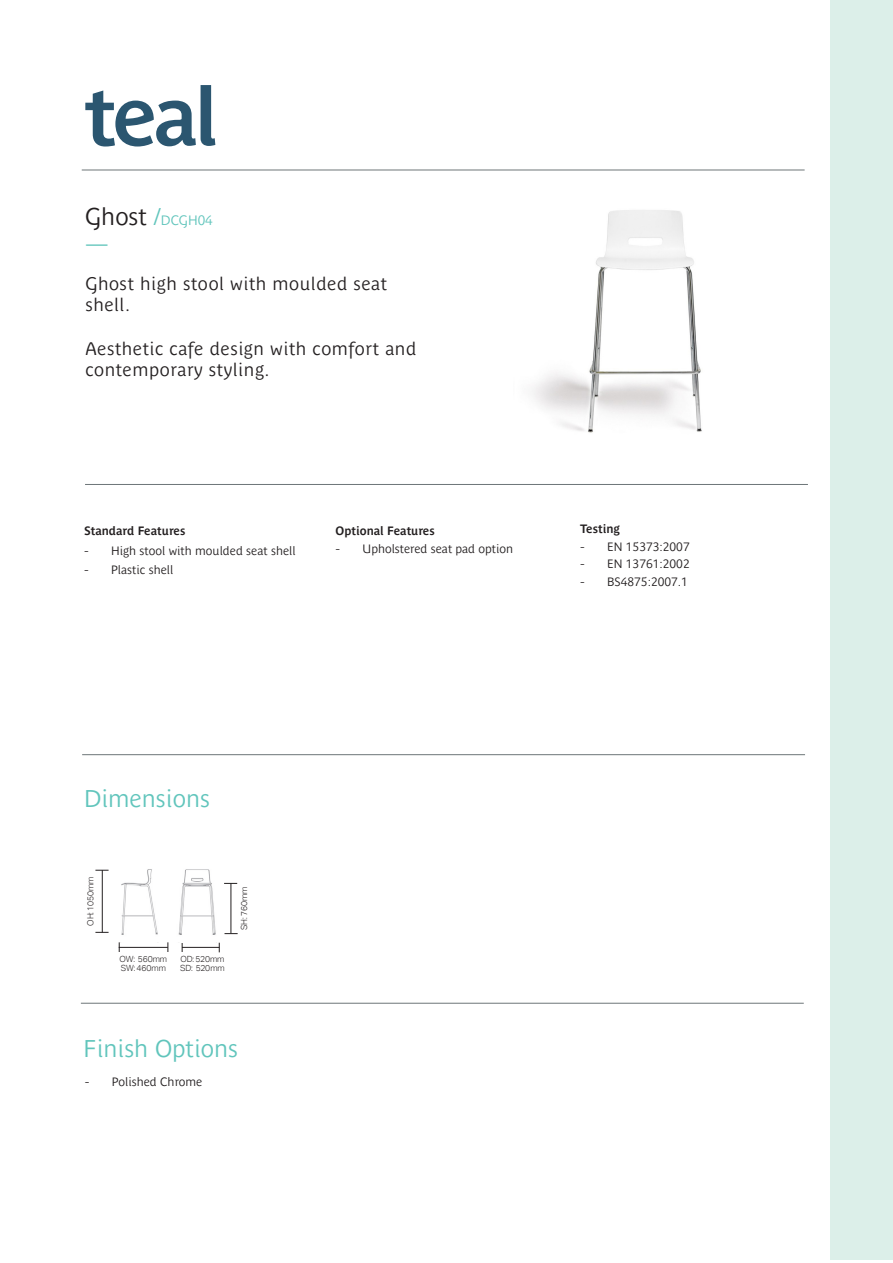
<style>
.page{position:relative;width:893px;height:1263px;background:#fff}
.page>*{position:absolute;margin:0;border:0;box-sizing:border-box;transform-origin:0 0}
.t1{font:24px "Parisine Plus Std Gris";color:#61c5bc}
.t2{font:21px "Parisine Plus Std Gris";color:#61c5bc}
.Body_Text{font:18px/21.6px "Parisine Plus Std Gris";letter-spacing:.03em;color:#231f20}
.t3{font:13.5px "Parisine Plus Std Gris";color:#61c5bc}
.t4{font:12px "Parisine Plus Std Gris";color:#231f20}
.TEXT{font:700 12px "Parisine Plus Std Gris";color:#231f20}
.Dimensions{font:300 8.55px "Aktiv Grotesk";letter-spacing:-.01em;color:#231f20}
.s1{font-size:24px;color:#231f20}
.s2{font-size:24px}
.s3{font-family:"Aktiv Grotesk";font-weight:300}
</style>
<div class="page">
<hr style="left:82px;top:170px;width:723px;height:1px;background:#6d7578">
<hr style="left:85px;top:484px;width:723px;height:1px;background:#6d7578">
<img style="left:532px;top:210px;width:170px;height:223px">
<svg style="left:85px;top:85px;width:130px;height:61px"></svg>
<div style="left:831px;top:0;width:62px;height:1259px;background:#dcefe9"></div>
<hr style="left:82px;top:754px;width:723px;height:1px;background:#6d7578">
<hr style="left:81px;top:1003px;width:723px;height:1px;background:#6d7578">
<hr style="left:182px;top:947px;width:37px;height:1px;background:#231f20">
<img style="left:121px;top:869px;width:37px;height:66px">
<img style="left:178px;top:869px;width:38px;height:66px">
<hr style="left:119px;top:947px;width:49px;height:1px;background:#231f20">
<svg style="left:95px;top:932px;width:14px;height:1px"></svg>
<svg style="left:95px;top:870px;width:14px;height:1px"></svg>
<hr style="left:102px;top:870px;width:1px;height:62px;background:#231f20">
<svg style="left:225px;top:933px;width:13px;height:1px"></svg>
<svg style="left:224px;top:883px;width:13px;height:1px"></svg>
<hr style="left:231px;top:883px;width:1px;height:50px;background:#231f20">
<p class="t3" style="left:85px;top:213px;width:129px"><span class="s1">Ghost</span> <span class="s2">/</span>DCGH04</p>
<p class="t2" style="left:85px;top:231px;width:25px">—</p>
<p class="Body_Text" style="left:85px;top:273px;width:303px">Ghost high stool with moulded seat shell.</p>
<p class="Body_Text" style="left:85px;top:337px;width:333px">Aesthetic cafe design with comfort and contemporary styling.</p>
<p class="TEXT" style="left:84px;top:524px;width:103px">Standard Features</p>
<p class="t4" style="left:84px;top:543px;width:213px"><span class="s3">-</span> High stool with moulded seat shell</p>
<p class="t4" style="left:84px;top:563px;width:91px"><span class="s3">-</span> Plastic shell</p>
<p class="TEXT" style="left:336px;top:524px;width:101px">Optional Features</p>
<p class="t4" style="left:336px;top:542px;width:179px"><span class="s3">-</span> Upholstered seat pad option</p>
<p class="TEXT" style="left:580px;top:522px;width:41px">Testing</p>
<p class="t4" style="left:580px;top:539px;width:111px"><span class="s3">-</span> EN 15373:2007</p>
<p class="t4" style="left:580px;top:557px;width:111px"><span class="s3">-</span> EN 13761:2002</p>
<p class="t4" style="left:580px;top:575px;width:109px"><span class="s3">-</span> BS4875:2007.1</p>
<p class="t1" style="left:84px;top:785px;width:127px">Dimensions</p>
<p class="Dimensions" style="left:86px;top:926px;width:50px;rotate:-90deg">OH: 1050mm</p>
<p class="Dimensions" style="left:120px;top:954px;width:49px">OW: 560mm</p>
<p class="Dimensions" style="left:121px;top:963px;width:47px">SW: 460mm</p>
<p class="Dimensions" style="left:180px;top:954px;width:46px">OD: 520mm</p>
<p class="Dimensions" style="left:180px;top:963px;width:46px">SD: 520mm</p>
<p class="Dimensions" style="left:239px;top:930px;width:45px;rotate:-90deg">SH: 760mm</p>
<p class="t1" style="left:84px;top:1034px;width:156px">Finish Options</p>
<p class="t4" style="left:85px;top:1075px;width:119px"><span class="s3">-</span> Polished Chrome</p>
</div>
